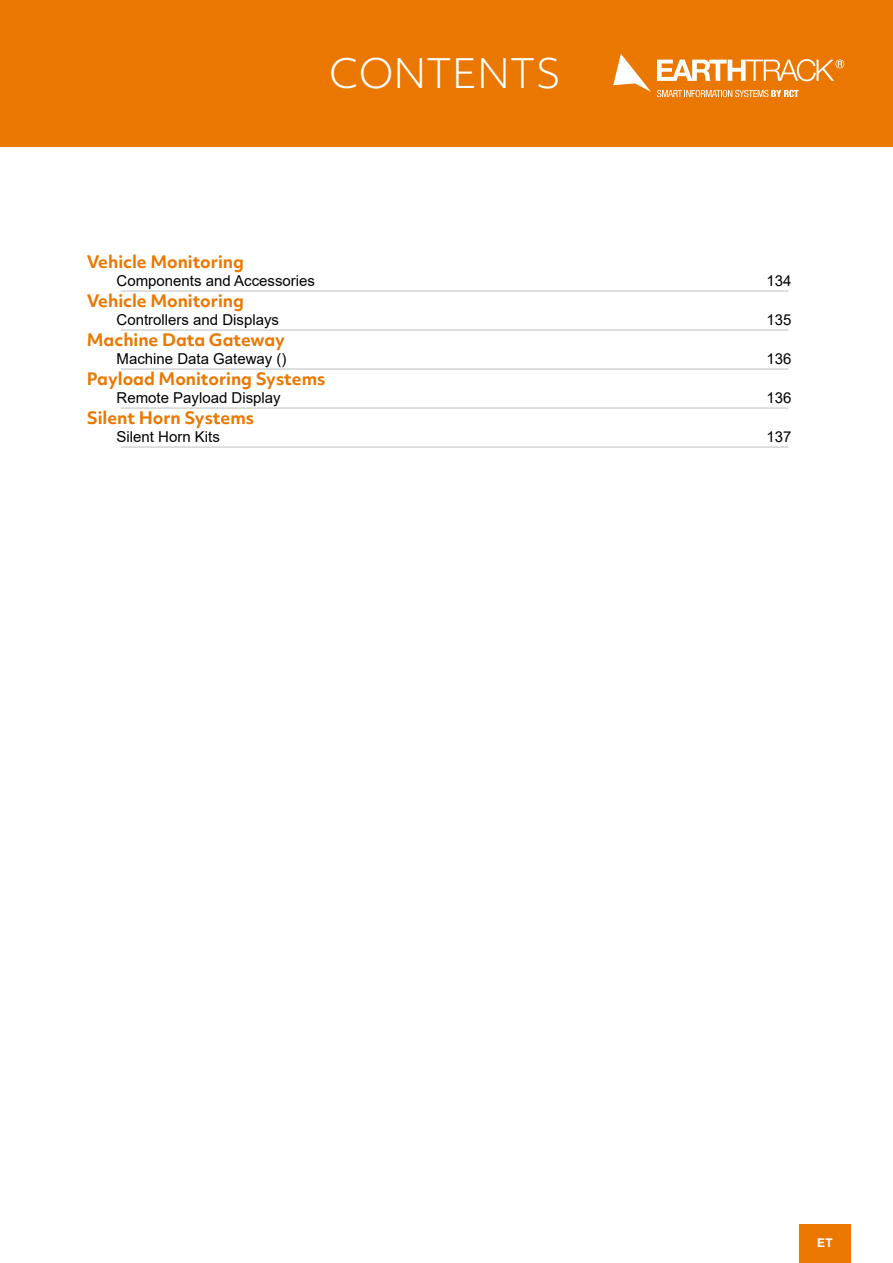
<style>
.page{position:relative;width:893px;height:1263px;background:#fff}
.page>*{position:absolute;margin:0;border:0;box-sizing:border-box;transform-origin:0 0}
.t1{font:300 39px "Objektiv Mk 2";color:#fff}
.t2{font:700 16.5px "Objektiv Mk 2";color:#ea7800}
.t3{font:15px "Arial";color:#000}
.t4{font:700 12px "Arial";color:#fff}
</style>
<div class="page">
<div style="left:0;top:0;width:893px;height:147px;background:#ea7800"></div>
<svg style="left:657px;top:90px;width:142px;height:7px"></svg>
<svg style="left:613px;top:54px;width:38px;height:38px"></svg>
<svg style="left:657px;top:59px;width:187px;height:22px"></svg>
<div style="left:799px;top:1225px;width:51px;height:38px;background:#ea7800"></div>
<hr style="left:121px;top:291px;width:667px;height:1px;background:#bcbec0">
<hr style="left:121px;top:330px;width:667px;height:1px;background:#bcbec0">
<hr style="left:121px;top:369px;width:667px;height:1px;background:#bcbec0">
<hr style="left:121px;top:408px;width:667px;height:1px;background:#bcbec0">
<hr style="left:121px;top:447px;width:667px;height:1px;background:#bcbec0">
<h1 class="t1" style="left:329px;top:46px;width:234px">CONTENTS</h1>
<p class="t2" style="left:87px;top:250px;width:159px">Vehicle Monitoring</p>
<p class="t3" style="left:117px;top:271px;width:200px">Components and Accessories</p>
<p class="t3" style="left:766px;top:271px;width:27px">134</p>
<p class="t2" style="left:87px;top:289px;width:159px">Vehicle Monitoring</p>
<p class="t3" style="left:117px;top:310px;width:164px">Controllers and Displays</p>
<p class="t3" style="left:766px;top:310px;width:27px">135</p>
<p class="t2" style="left:87px;top:328px;width:200px">Machine Data Gateway</p>
<p class="t3" style="left:117px;top:349px;width:172px">Machine Data Gateway ()</p>
<p class="t3" style="left:766px;top:349px;width:27px">136</p>
<p class="t2" style="left:87px;top:367px;width:240px">Payload Monitoring Systems</p>
<p class="t3" style="left:117px;top:388px;width:166px">Remote Payload Display</p>
<p class="t3" style="left:766px;top:388px;width:27px">136</p>
<p class="t2" style="left:87px;top:406px;width:169px">Silent Horn Systems</p>
<p class="t3" style="left:117px;top:427px;width:105px">Silent Horn Kits</p>
<p class="t3" style="left:766px;top:427px;width:27px">137</p>
<p class="t4" style="left:817px;top:1235px;width:17px">ET</p>
</div>
